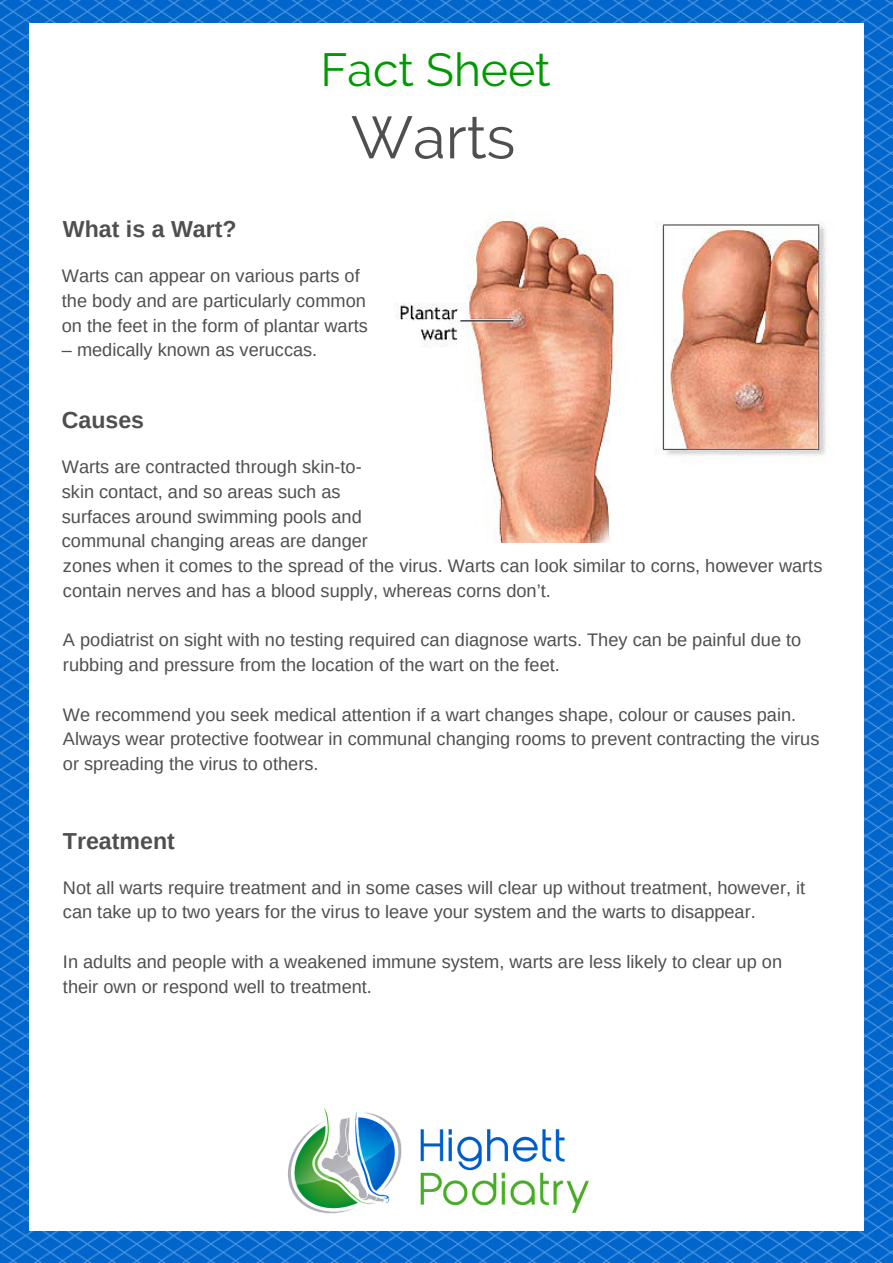
<style>
.page{position:relative;width:893px;height:1263px;background:#fff}
.page>*{position:absolute;margin:0;border:0;box-sizing:border-box;transform-origin:0 0}
.t1{font:59.55px "Raleway";color:#4f4f4f}
.t2{font:46.35px "Raleway";color:#090}
.t3{font:700 23.1px "Arimo";color:#4f4f4f}
.t4{font:18.15px/24.8px "Arimo";color:#4f4f4f}
</style>
<div class="page">
<img style="left:0;top:0;width:892px;height:1262px">
<div style="left:29px;top:24px;width:834px;height:1207px;background:#fff"></div>
<img style="left:288px;top:1108px;width:301px;height:106px">
<img style="left:396px;top:212px;width:430px;height:331px">
<p class="t3" style="left:63px;top:216px;width:175px">What is a Wart?</p>
<h2 class="t2" style="left:320px;top:43px;width:231px">Fact Sheet</h2>
<h1 class="t1" style="left:351px;top:102px;width:166px">Warts</h1>
<p class="t4" style="left:62px;top:263px;width:307px">Warts can appear on various parts of the body and are particularly common on the feet in the form of plantar warts</p>
<p class="t4" style="left:62px;top:337px;width:257px">– medically known as veruccas.</p>
<p class="t3" style="left:62px;top:407px;width:84px">Causes</p>
<p class="t4" style="left:62px;top:454px;width:307px">Warts are contracted through skin-to&shy;skin contact, and so areas such as surfaces around swimming pools and communal changing areas are danger</p>
<p class="t4" style="left:63px;top:553px;width:761px">zones when it comes to the spread of the virus. Warts can look similar to corns, however warts contain nerves and has a blood supply, whereas corns don’t.</p>
<p class="t4" style="left:63px;top:627px;width:740px">A podiatrist on sight with no testing required can diagnose warts. They can be painful due to rubbing and pressure from the location of the wart on the feet.</p>
<p class="t4" style="left:63px;top:702px;width:758px">We recommend you seek medical attention if a wart changes shape, colour or causes pain.<br>Always wear protective footwear in communal changing rooms to prevent contracting the virus or spreading the virus to others.</p>
<p class="t3" style="left:63px;top:828px;width:113px">Treatment</p>
<p class="t4" style="left:63px;top:875px;width:743px">Not all warts require treatment and in some cases will clear up without treatment, however, it can take up to two years for the virus to leave your system and the warts to disappear.</p>
<p class="t4" style="left:63px;top:949px;width:720px">In adults and people with a weakened immune system, warts are less likely to clear up on their own or respond well to treatment.</p>
</div>
